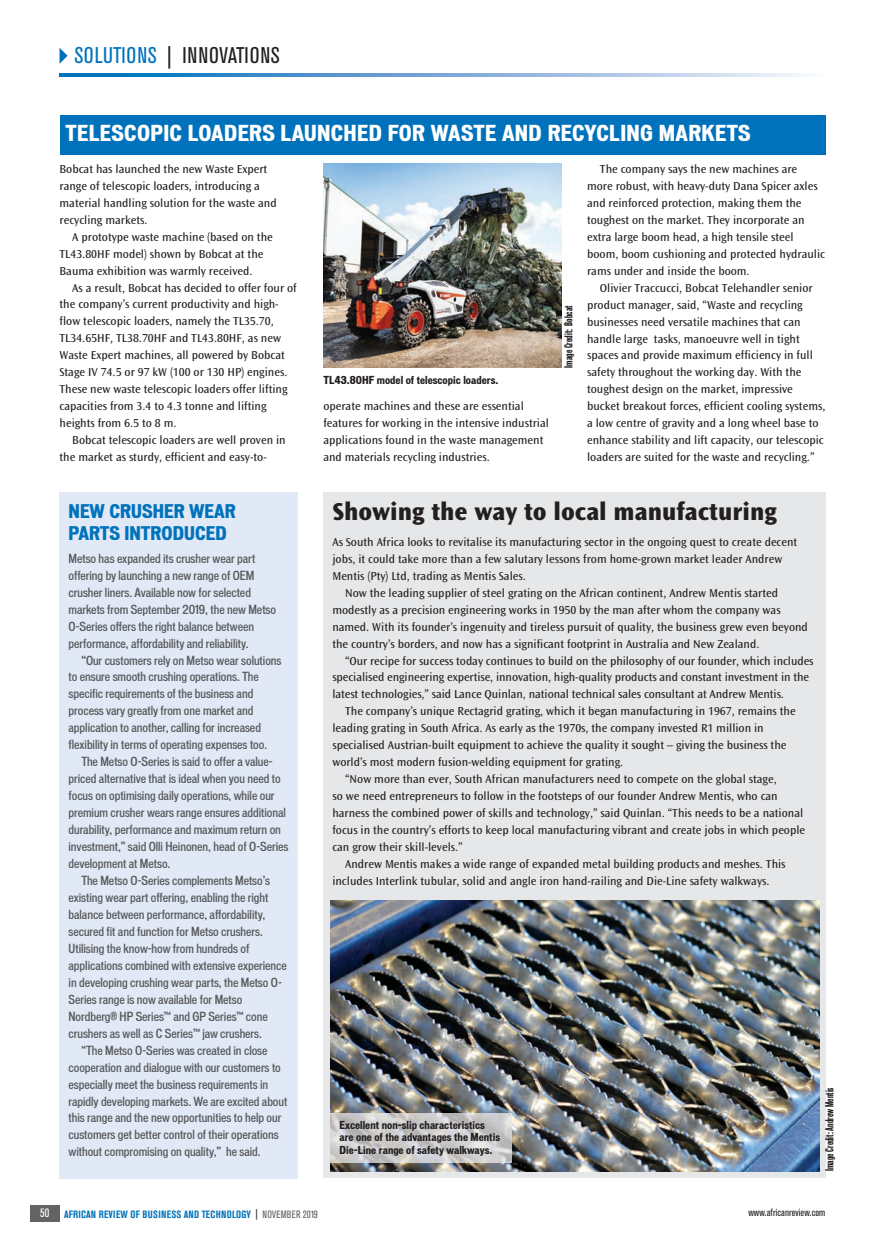
<style>
.page{position:relative;width:885px;height:1242px;background:#fff}
.page>*{position:absolute;margin:0;border:0;box-sizing:border-box;transform-origin:0 0}
.t1{font:800 25.5px "Ocean Sans";color:#231f20}
.t2{font:condensed 22.5px "Akzidenz Grotesk BE";letter-spacing:.02em;color:#231f20}
.t3{font:700 expanded 21px "Vonnes";letter-spacing:.015em;color:#fff}
.t4{font:700 expanded 18px "Vonnes";color:#0072bc}
.t5{font:12px/17px "Ocean Sans";color:#231f20}
.t6{font:500 condensed 12px/17px "Vonnes";letter-spacing:-.005em;color:#57585a}
.t7{font:700 expanded 10.5px/12.6px "Vonnes";color:#231f20}
.t8{font:700 condensed 10.5px "Akzidenz Grotesk BE";letter-spacing:.03em;color:#0072bc}
.t9{font:700 expanded 10.5px "Vonnes";color:#231f20}
.t10{font:condensed 10.5px "Akzidenz Grotesk BE";letter-spacing:.005em;color:#231f20}
.s1{color:#0072bc}
.s2{font-weight:400;font-size:12px;color:#fff}
.s3{font-weight:400;color:#231f20}
.s4{font-weight:400;color:#636366}
</style>
<div class="page">
<div style="left:60px;top:492px;width:238px;height:686px;background:#e1e9f6"></div>
<div style="left:323px;top:492px;width:502px;height:686px;background:#e6e7e9"></div>
<svg style="left:60px;top:73px;width:746px;height:3px;background:#74a9d8"></svg>
<svg style="left:60px;top:48px;width:8px;height:16px"></svg>
<img style="left:330px;top:900px;width:489px;height:271px">
<div style="left:60px;top:115px;width:765px;height:39px;background:#0072bc"></div>
<div style="left:30px;top:1205px;width:30px;height:16px;background:#636366"></div>
<img style="left:323px;top:163px;width:238px;height:205px">
<img style="left:330px;top:1113px;width:181px;height:49px">
<p class="t2" style="left:75px;top:47px;width:206px"><span class="s1">SOLUTIONS</span> | INNOVATIONS</p>
<p class="t3" style="left:66px;top:124px;width:686px">TELESCOPIC LOADERS LAUNCHED FOR WASTE AND RECYCLING MARKETS</p>
<p class="t5" style="left:60px;top:161px;width:218px">Bobcat has launched the new Waste Expert range of telescopic loaders, introducing a material handling solution for the waste and recycling markets.</p>
<p class="t5" style="left:60px;top:229px;width:215px;text-indent:13px">A prototype waste machine (based on the<br>TL43.80HF model) shown by Bobcat at the<br>Bauma exhibition was warmly received.</p>
<p class="t5" style="left:60px;top:280px;width:239px;text-indent:13px">As a result, Bobcat has decided to offer four of the company’s current productivity and high&shy;flow telescopic loaders, namely the TL35.70, TL34.65HF, TL38.70HF and TL43.80HF, as new Waste Expert machines, all powered by Bobcat Stage IV 74.5 or 97 kW (100 or 130 HP) engines.<br>These new waste telescopic loaders offer lifting capacities from 3.4 to 4.3 tonne and lifting heights from 6.5 to 8 m.</p>
<p class="t5" style="left:60px;top:432px;width:228px;text-indent:13px">Bobcat telescopic loaders are well proven in the market as sturdy, efficient and easy-to-</p>
<p class="t4" style="left:69px;top:503px;width:169px">NEW CRUSHER WEAR</p>
<p class="t4" style="left:69px;top:525px;width:160px">PARTS INTRODUCED</p>
<p class="t6" style="left:69px;top:550px;width:209px">Metso has expanded its crusher wear part offering by launching a new range of OEM crusher liners. Available now for selected markets from September 2019, the new Metso O-Series offers the right balance between performance, affordability and reliability.</p>
<p class="t6" style="left:69px;top:652px;width:214px;text-indent:13px">“Our customers rely on Metso wear solutions to ensure smooth crushing operations. The specific requirements of the business and process vary greatly from one market and application to another, calling for increased flexibility in terms of operating expenses too.</p>
<p class="t6" style="left:69px;top:754px;width:221px;text-indent:13px">The Metso O-Series is said to offer a value&shy;priced alternative that is ideal when you need to focus on optimising daily operations, while our premium crusher wears range ensures additional durability, performance and maximum return on investment,” said Olli Heinonen, head of O-Series development at Metso.</p>
<p class="t6" style="left:69px;top:873px;width:220px;text-indent:13px">The Metso O-Series complements Metso’s existing wear part offering, enabling the right balance between performance, affordability, secured fit and function for Metso crushers.<br>Utilising the know-how from hundreds of applications combined with extensive experience in developing crushing wear parts, the Metso O-Series range is now available for Metso Nordberg® HP Series™ and GP Series™ cone crushers as well as C Series™ jaw crushers.</p>
<p class="t6" style="left:69px;top:1042px;width:220px;text-indent:13px">“The Metso O-Series was created in close cooperation and dialogue with our customers to especially meet the business requirements in rapidly developing markets. We are excited about this range and the new opportunities to help our customers get better control of their operations without compromising on quality,” he said.</p>
<p class="t7" style="left:323px;top:374px;width:176px">TL43.80HF model of telescopic loaders.</p>
<p class="t5" style="left:323px;top:398px;width:227px">operate machines and these are essential features for working in the intensive industrial applications found in the waste management and materials recycling industries.</p>
<p class="t9" style="left:564px;top:368px;width:64px;rotate:-90deg">Image Credit: Bobcat</p>
<p class="t5" style="left:587px;top:161px;width:239px;text-indent:13px">The company says the new machines are more robust, with heavy-duty Dana Spicer axles and reinforced protection, making them the toughest on the market. They incorporate an extra large boom head, a high tensile steel boom, boom cushioning and protected hydraulic rams under and inside the boom.</p>
<p class="t5" style="left:587px;top:280px;width:240px;text-indent:13px">Olivier Traccucci, Bobcat Telehandler senior product manager, said, “Waste and recycling businesses need versatile machines that can handle large tasks, manoeuvre well in tight spaces and provide maximum efficiency in full safety throughout the working day. With the toughest design on the market, impressive bucket breakout forces, efficient cooling systems, a low centre of gravity and a long wheel base to enhance stability and lift capacity, our telescopic loaders are suited for the waste and recycling.”</p>
<p class="t1" style="left:332px;top:501px;width:446px">Showing the way to local manufacturing</p>
<p class="t5" style="left:332px;top:534px;width:466px">As South Africa looks to revitalise its manufacturing sector in the ongoing quest to create decent jobs, it could take more than a few salutary lessons from home-grown market leader Andrew<br>Mentis (Pty) Ltd, trading as Mentis Sales.</p>
<p class="t5" style="left:332px;top:585px;width:477px;text-indent:13px">Now the leading supplier of steel grating on the African continent, Andrew Mentis started modestly as a precision engineering works in 1950 by the man after whom the company was named. With its founder’s ingenuity and tireless pursuit of quality, the business grew even beyond the country’s borders, and now has a significant footprint in Australia and New Zealand.</p>
<p class="t5" style="left:332px;top:653px;width:482px;text-indent:13px">“Our recipe for success today continues to build on the philosophy of our founder, which includes specialised engineering expertise, innovation, high-quality products and constant investment in the latest technologies,” said Lance Quinlan, national technical sales consultant at Andrew Mentis.</p>
<p class="t5" style="left:332px;top:704px;width:465px;text-indent:13px">The company’s unique Rectagrid grating, which it began manufacturing in 1967, remains the leading grating in South Africa. As early as the 1970s, the company invested R1 million in specialised Austrian-built equipment to achieve the quality it sought – giving the business the world’s most modern fusion-welding equipment for grating.</p>
<p class="t5" style="left:332px;top:771px;width:474px;text-indent:13px">“Now more than ever, South African manufacturers need to compete on the global stage,<br>so we need entrepreneurs to follow in the footsteps of our founder Andrew Mentis, who can harness the combined power of skills and technology,” said Quinlan. “This needs to be a national focus in the country’s efforts to keep local manufacturing vibrant and create jobs in which people can grow their skill-levels.”</p>
<p class="t5" style="left:332px;top:856px;width:454px;text-indent:13px">Andrew Mentis makes a wide range of expanded metal building products and meshes. This includes Interlink tubular, solid and angle iron hand-railing and Die-Line safety walkways.</p>
<p class="t7" style="left:339px;top:1118px;width:162px">Excellent non-slip characteristics are one of the advantages the Mentis<br>Die-Line range of safety walkways.</p>
<p class="t9" style="left:824px;top:1171px;width:85px;rotate:-90deg">Image Credit: Andrew Mentis</p>
<p class="t8" style="left:40px;top:1210px;width:279px"><span class="s2">50</span> AFRICAN REVIEW OF BUSINESS AND TECHNOLOGY <span class="s3">|</span> <span class="s4">NOVEMBER 2019</span></p>
<p class="t10" style="left:748px;top:1208px;width:78px">www.africanreview.com</p>
</div>
